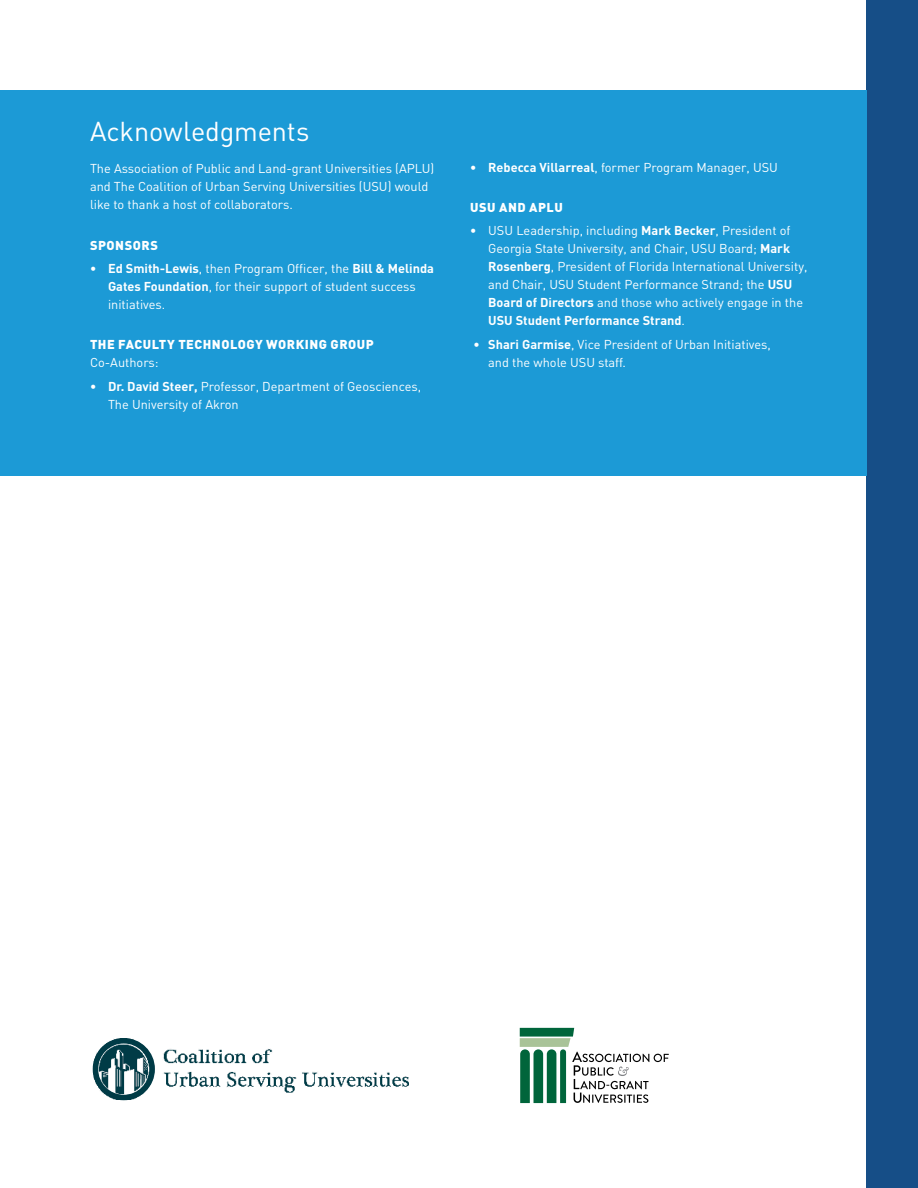
<style>
.page{position:relative;width:918px;height:1188px;background:#fff}
.page>*{position:absolute;margin:0;border:0;box-sizing:border-box;transform-origin:0 0}
.t1{font:27px "DIN";letter-spacing:-.005em;color:#fff}
.t2{font:12.75px/18px "DIN";color:#fff}
.t3{font:900 12.75px "DIN";letter-spacing:.04em;color:#fff}
.s1{font-weight:700}
</style>
<div class="page">
<div style="left:866px;top:0;width:52px;height:1188px;background:#164e87"></div>
<svg style="left:520px;top:1028px;width:149px;height:75px"></svg>
<img style="left:94px;top:1039px;width:314px;height:60px">
<div style="left:93px;top:1038px;width:62px;height:62px;border:5px solid #003b46;border-radius:50%"></div>
<div style="left:0;top:90px;width:866px;height:385px;background:#1c9ad6"></div>
<h1 class="t1" style="left:90px;top:114px;width:221px">Acknowledgments</h1>
<p class="t2" style="left:90px;top:159px;width:346px">The Association of Public and Land-grant Universities (APLU) and The Coalition of Urban Serving Universities (USU) would like to thank a host of collaborators.</p>
<p class="t3" style="left:90px;top:236px;width:70px">SPONSORS</p>
<p class="t2" style="left:108px;top:259px;width:328px;text-indent:-18px"><span class="s1">• Ed Smith-Lewis</span>, then Program Officer, the <span class="s1">Bill &amp; Melinda<br>Gates Foundation</span>, for their support of student success initiatives.</p>
<p class="t3" style="left:90px;top:336px;width:285px">THE FACULTY TECHNOLOGY WORKING GROUP</p>
<p class="t2" style="left:90px;top:353px;width:70px">Co-Authors:</p>
<p class="t2" style="left:108px;top:377px;width:315px;text-indent:-18px"><span class="s1">• Dr. David Steer,</span> Professor, Department of Geosciences,<br>The University of Akron</p>
<p class="t2" style="left:470px;top:158px;width:309px"><span class="s1">• Rebecca Villarreal</span>, former Program Manager, USU</p>
<p class="t3" style="left:470px;top:199px;width:94px">USU AND APLU</p>
<p class="t2" style="left:488px;top:222px;width:321px;text-indent:-18px"><span class="s1">•</span> USU Leadership, including <span class="s1">Mark Becker</span>, President of Georgia State University, and Chair, USU Board; <span class="s1">Mark Rosenberg</span>, President of Florida International University, and Chair, USU Student Performance Strand; the <span class="s1">USU Board of Directors</span> and those who actively engage in the <span class="s1">USU Student Performance Strand</span>.</p>
<p class="t2" style="left:488px;top:335px;width:284px;text-indent:-15px"><span class="s1">• Shari Garmise</span>, Vice President of Urban Initiatives, and the whole USU staff.</p>
</div>
